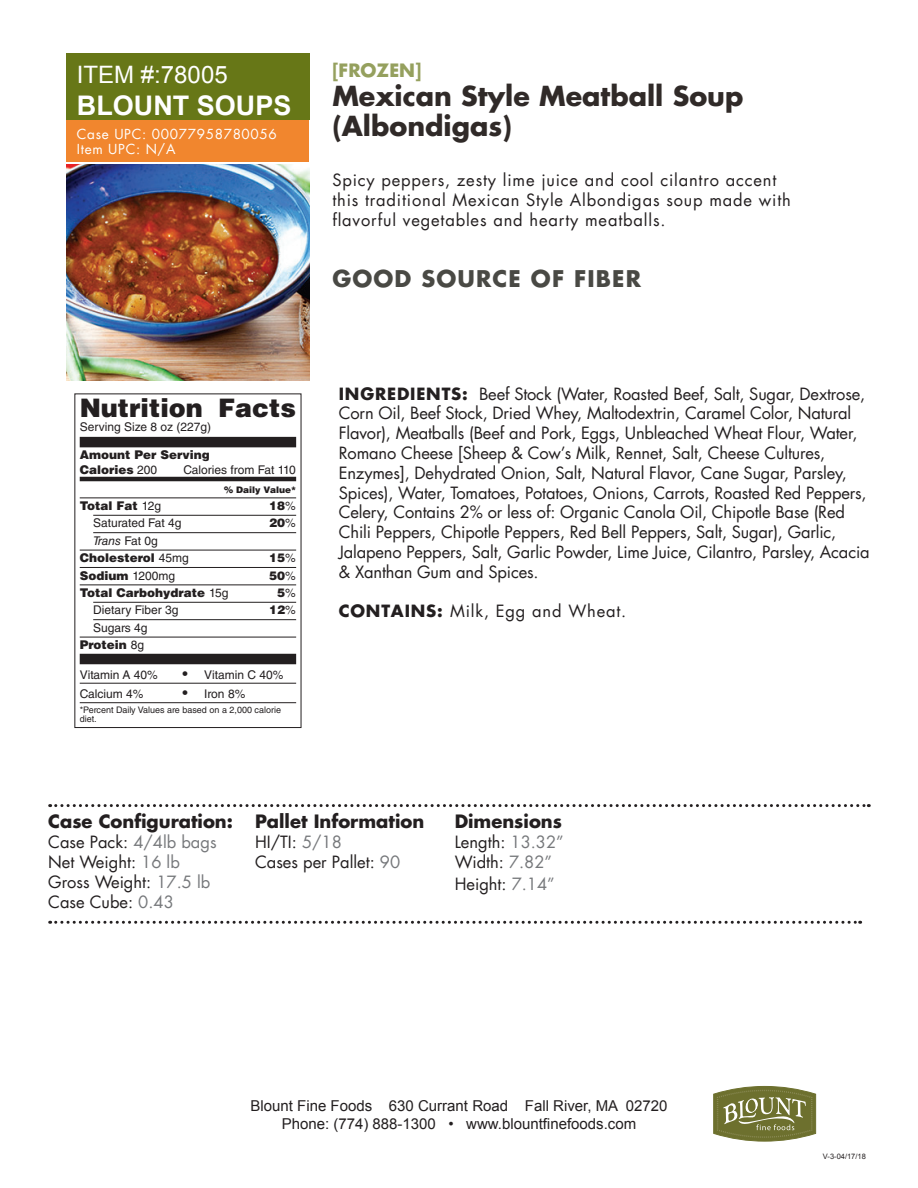
<style>
.page{position:relative;width:918px;height:1188px;background:#fff}
.page>*{position:absolute;margin:0;border:0;box-sizing:border-box;transform-origin:0 0}
.t1{font:700 27px/30px "Futura";color:#302a28}
.t2{font:700 27px "Arial";color:#fff}
.t3{font:900 25.5px "Helvetica LT Std";color:#231f20}
.t4{font:24px "Arial";color:#fff}
.t5{font:700 22.5px "Futura";letter-spacing:.05em;color:#494944}
.t6{font:700 18px "Futura";color:#231f20}
.t7{font:700 18px "Futura";color:#95a05e}
.t8{font:16.5px/19.8px "Futura";letter-spacing:-.01em;color:#231f20}
.t9{font:16.5px/19.8px "Futura";letter-spacing:.05em;color:#231f20}
.t10{font:15px/18px "Arial";color:#231f20;text-align:center}
.t11{font:13.5px/15px "Futura";letter-spacing:.05em;color:#fff}
.t12{font:12px/17.4px "Helvetica LT Std";color:#231f20;text-align:right}
.t13{font:900 12px/14.4px "Helvetica LT Std";color:#231f20}
.t14{font:9px/9px "Helvetica LT Std";color:#231f20}
.t15{font:900 9px "Helvetica LT Std";color:#231f20}
.t16{font:7.5px "Arial";color:#231f20}
.s1{font-weight:400}
.s2{font-weight:400;font-style:italic}
.s3{font-weight:900}
.s4{font-size:15px}
.s5{font-weight:700}
.s6{color:#76787b}
</style>
<div class="page">
<div style="left:66px;top:54px;width:243px;height:66px;background:#677717"></div>
<img style="left:66px;top:164px;width:243px;height:216px">
<svg style="left:713px;top:1086px;width:103px;height:55px;background:#898c57"></svg>
<div style="left:66px;top:120px;width:243px;height:41px;background:#f1862e"></div>
<svg style="left:50px;top:804px;width:819px;height:3px"></svg>
<svg style="left:50px;top:921px;width:811px;height:3px"></svg>
<div style="left:80px;top:437px;width:216px;height:10px;background:#231f20"></div>
<hr style="left:80px;top:477px;width:216px;height:4px;background:#231f20">
<hr style="left:80px;top:498px;width:216px;height:1px;background:#231f20">
<hr style="left:93px;top:515px;width:203px;height:1px;background:#231f20">
<hr style="left:93px;top:532px;width:203px;height:1px;background:#231f20">
<hr style="left:80px;top:550px;width:216px;height:1px;background:#231f20">
<hr style="left:80px;top:567px;width:216px;height:1px;background:#231f20">
<hr style="left:80px;top:585px;width:216px;height:1px;background:#231f20">
<hr style="left:93px;top:602px;width:203px;height:1px;background:#231f20">
<hr style="left:93px;top:619px;width:203px;height:1px;background:#231f20">
<hr style="left:80px;top:637px;width:216px;height:1px;background:#231f20">
<div style="left:80px;top:654px;width:216px;height:10px;background:#231f20"></div>
<hr style="left:80px;top:683px;width:216px;height:1px;background:#231f20">
<hr style="left:80px;top:702px;width:216px;height:1px;background:#231f20">
<h3 class="t4" style="left:77px;top:58px;width:152px">ITEM #:78005</h3>
<h1 class="t2" style="left:77px;top:87px;width:216px">BLOUNT SOUPS</h1>
<p class="t11" style="left:77px;top:126px;width:202px">Case UPC: 00077958780056<br>Item UPC: N/A</p>
<p class="t7" style="left:332px;top:57px;width:91px">[FROZEN]</p>
<h1 class="t1" style="left:332px;top:80px;width:413px">Mexican Style Meatball Soup (Albondigas)</h1>
<p class="t9" style="left:332px;top:170px;width:460px">Spicy peppers, zesty lime juice and cool cilantro accent this traditional Mexican Style Albondigas soup made with flavorful vegetables and hearty meatballs.</p>
<h3 class="t5" style="left:332px;top:262px;width:310px">GOOD SOURCE OF FIBER</h3>
<h2 class="t3" style="left:80px;top:391px;width:218px">Nutrition Facts</h2>
<p class="t12" style="left:80px;top:419px;width:133px">Serving Size 8 oz (227g)</p>
<p class="t13" style="left:80px;top:448px;width:132px">Amount Per Serving<br>Calories <span class="s1">200</span></p>
<p class="t12" style="left:183px;top:461px;width:114px">Calories from Fat 110</p>
<p class="t15" style="left:224px;top:484px;width:74px">% Daily Value*</p>
<p class="t13" style="left:80px;top:498px;width:83px">Total Fat <span class="s1">12g</span></p>
<p class="t13" style="left:269px;top:498px;width:28px">18<span class="s1">%</span></p>
<p class="t12" style="left:93px;top:515px;width:90px">Saturated Fat 4g</p>
<p class="t13" style="left:269px;top:516px;width:28px">20<span class="s1">%</span></p>
<p class="t13" style="left:80px;top:532px;width:111px;line-height:17.4px;text-indent:14px"><span class="s2">Trans</span> <span class="s1">Fat 0g<br></span>Cholesterol <span class="s1">45mg</span></p>
<p class="t13" style="left:269px;top:550px;width:28px">15<span class="s1">%</span></p>
<p class="t13" style="left:80px;top:568px;width:97px">Sodium <span class="s1">1200mg</span></p>
<p class="t13" style="left:269px;top:568px;width:28px">50<span class="s1">%</span></p>
<p class="t13" style="left:80px;top:585px;width:150px">Total Carbohydrate <span class="s1">15g</span></p>
<p class="t13" style="left:277px;top:585px;width:20px">5<span class="s1">%</span></p>
<p class="t12" style="left:93px;top:602px;width:87px">Dietary Fiber 3g</p>
<p class="t13" style="left:269px;top:603px;width:28px">12<span class="s1">%</span></p>
<p class="t12" style="left:80px;top:619px;width:69px">Sugars 4g<br><span class="s3">Protein</span> 8g</p>
<p class="t12" style="left:80px;top:666px;width:79px">Vitamin A 40%</p>
<p class="t12" style="left:182px;top:666px;width:102px"><span class="s4">•</span> Vitamin C 40%</p>
<p class="t12" style="left:80px;top:685px;width:65px">Calcium 4%</p>
<p class="t12" style="left:182px;top:685px;width:64px"><span class="s4">•</span> Iron 8%</p>
<p class="t14" style="left:80px;top:705px;width:203px">*Percent Daily Values are based on a 2,000 calorie diet.</p>
<p class="t8" style="left:339px;top:383px;width:532px"><span class="s5">INGREDIENTS:</span> Beef Stock (Water, Roasted Beef, Salt, Sugar, Dextrose, Corn Oil, Beef Stock, Dried Whey, Maltodextrin, Caramel Color, Natural Flavor), Meatballs (Beef and Pork, Eggs, Unbleached Wheat Flour, Water, Romano Cheese [Sheep &amp; Cow’s Milk, Rennet, Salt, Cheese Cultures, Enzymes], Dehydrated Onion, Salt, Natural Flavor, Cane Sugar, Parsley, Spices), Water, Tomatoes, Potatoes, Onions, Carrots, Roasted Red Peppers, Celery, Contains 2% or less of: Organic Canola Oil, Chipotle Base (Red Chili Peppers, Chipotle Peppers, Red Bell Peppers, Salt, Sugar), Garlic, Jalapeno Peppers, Salt, Garlic Powder, Lime Juice, Cilantro, Parsley, Acacia &amp; Xanthan Gum and Spices.</p>
<p class="t9" style="left:339px;top:601px;width:289px"><span class="s5">CONTAINS:</span> Milk, Egg and Wheat.</p>
<p class="t6" style="left:48px;top:809px;width:186px">Case Configuration:</p>
<p class="t8" style="left:48px;top:832px;width:170px">Case Pack: <span class="s6">4/4lb bags<br></span>Net Weight: <span class="s6">16 lb<br></span>Gross Weight: <span class="s6">17.5 lb<br></span>Case Cube: <span class="s6">0.43</span></p>
<p class="t6" style="left:255px;top:809px;width:171px">Pallet Information</p>
<p class="t8" style="left:255px;top:832px;width:147px">HI/TI: <span class="s6">5/18<br></span>Cases per Pallet: <span class="s6">90</span></p>
<p class="t6" style="left:455px;top:809px;width:109px">Dimensions</p>
<p class="t8" style="left:455px;top:832px;width:111px">Length: <span class="s6">13.32”<br></span>Width: <span class="s6">7.82”</span></p>
<p class="t8" style="left:455px;top:873px;width:102px">Height: <span class="s6">7.14”</span></p>
<p class="t10" style="left:251px;top:1096px;width:418px">Blount Fine Foods 630 Currant Road Fall River, MA 02720<br>Phone: (774) 888-1300 • www.blountfinefoods.com</p>
<p class="t16" style="left:823px;top:1151px;width:44px">V-3-04/17/18</p>
</div>
